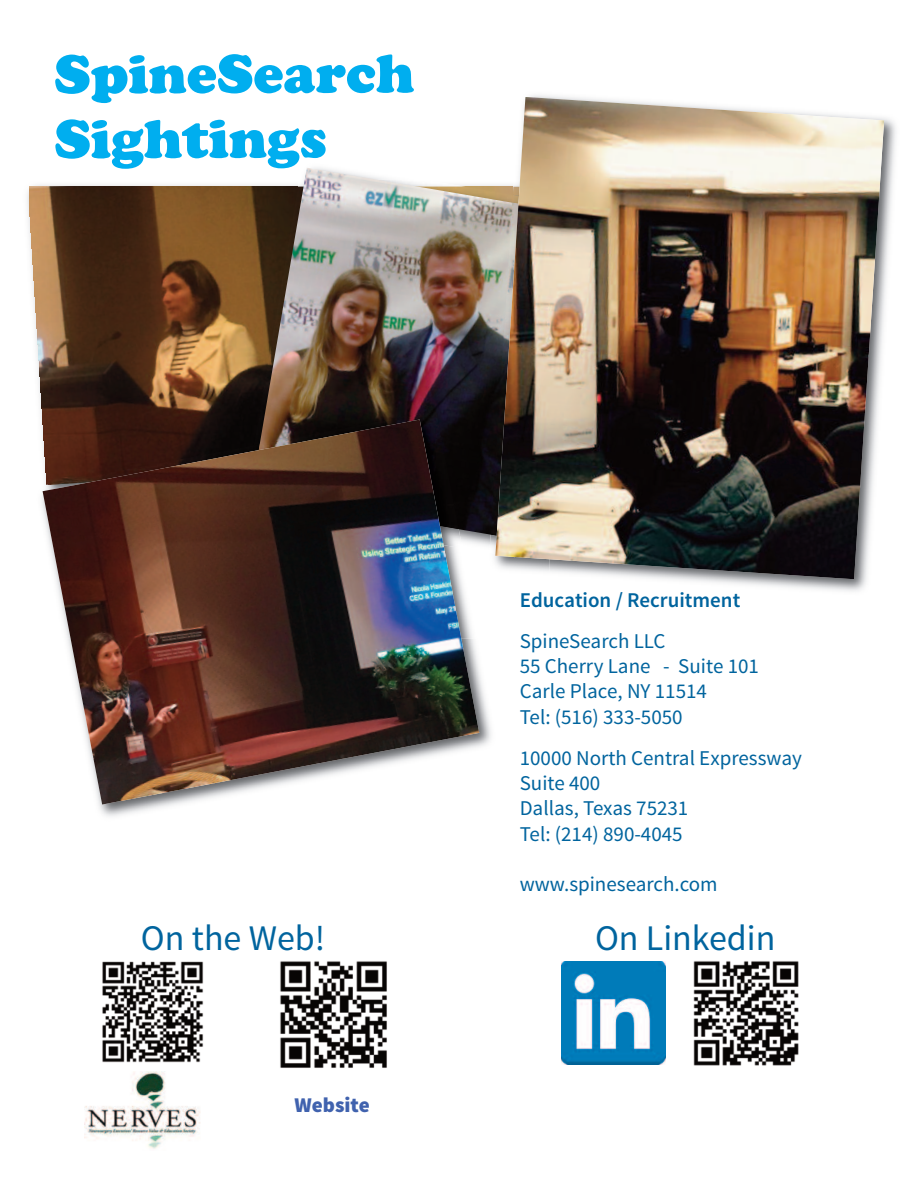
<style>
.page{position:relative;width:918px;height:1188px;background:#fff}
.page>*{position:absolute;margin:0;border:0;box-sizing:border-box;transform-origin:0 0}
.t1{font:54px/64.9px "Cooper Black Std";color:#00aeef}
.t2{font:36px "Source Sans Pro";color:#00649e}
.t3{font:21px/25.2px "Source Sans Pro";color:#00649e}
.t4{font:600 21px "Source Sans Pro";color:#00649e}
.t5{font:900 21px "Source Sans Pro";color:#4062ae}
</style>
<div class="page">
<img style="left:693px;top:961px;width:106px;height:105px">
<img style="left:561px;top:961px;width:104px;height:104px">
<img style="left:29px;top:187px;width:222px;height:257px">
<img style="left:251px;top:168px;width:244px;height:368px">
<img style="left:102px;top:961px;width:102px;height:102px">
<img style="left:280px;top:961px;width:107px;height:107px">
<img style="left:85px;top:1071px;width:116px;height:78px">
<img style="left:530px;top:95px;width:366px;height:497px">
<img style="left:488px;top:355px;width:7px;height:205px">
<img style="left:489px;top:234px;width:6px;height:323px">
<img style="left:491px;top:203px;width:4px;height:333px">
<img style="left:495px;top:97px;width:389px;height:482px">
<img style="left:99px;top:670px;width:392px;height:147px">
<img style="left:251px;top:411px;width:208px;height:9px">
<img style="left:43px;top:420px;width:436px;height:385px">
<h1 class="t1" style="left:54px;top:46px;width:362px">SpineSearch<br>Sightings</h1>
<p class="t4" style="left:520px;top:592px;width:222px">Education / Recruitment</p>
<p class="t3" style="left:520px;top:630px;width:241px">SpineSearch LLC<br>55 Cherry Lane - Suite 101<br>Carle Place, NY 11514<br>Tel: (516) 333-5050</p>
<p class="t3" style="left:520px;top:747px;width:284px">10000 North Central Expressway<br>Suite 400<br>Dallas, Texas 75231<br>Tel: (214) 890-4045</p>
<p class="t3" style="left:520px;top:873px;width:199px">www.spinesearch.com</p>
<h2 class="t2" style="left:141px;top:925px;width:186px">On the Web!</h2>
<h2 class="t2" style="left:595px;top:925px;width:182px">On Linkedin</h2>
<p class="t5" style="left:295px;top:1098px;width:77px">Website</p>
</div>
